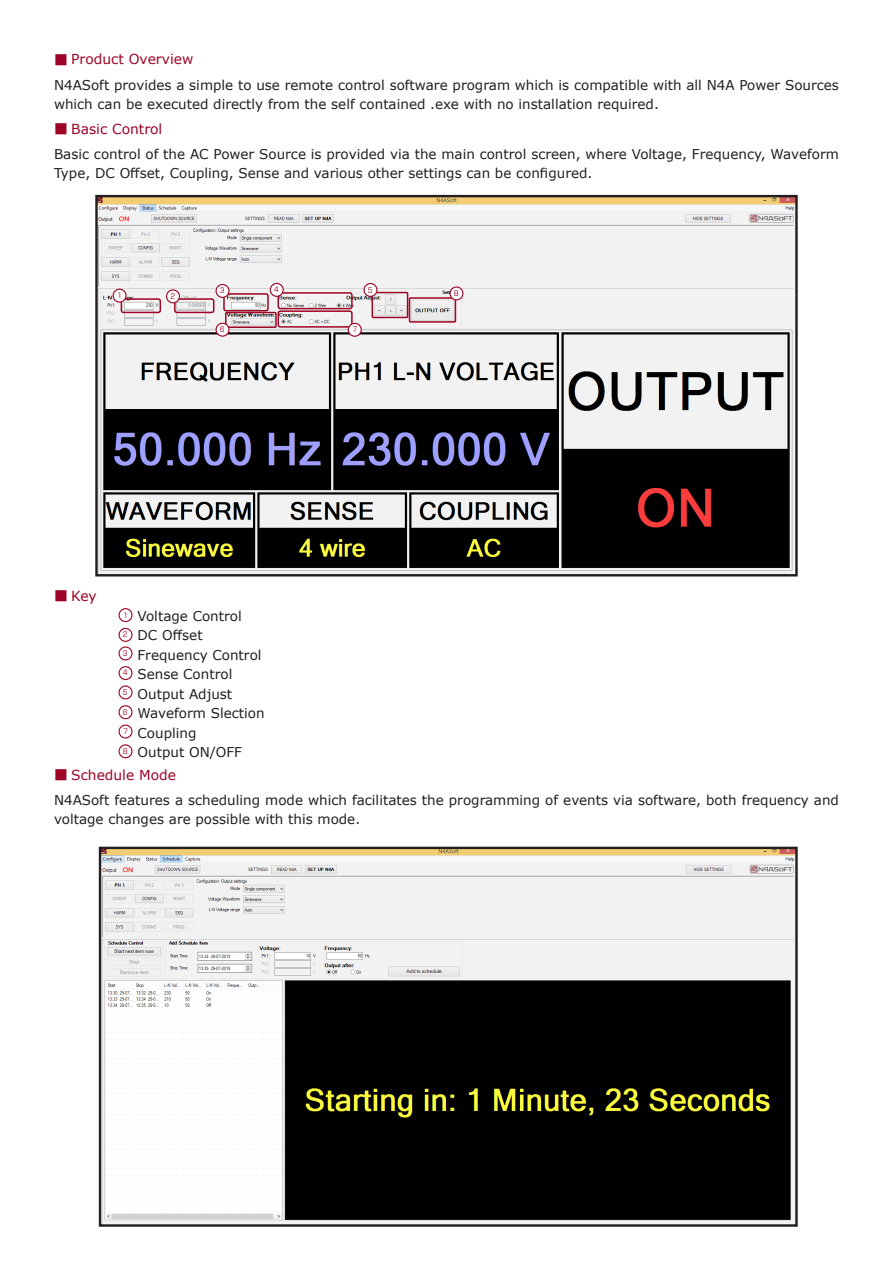
<style>
.page{position:relative;width:893px;height:1263px;background:#fff}
.page>*{position:absolute;margin:0;border:0;box-sizing:border-box;transform-origin:0 0}
.見出し1{font:13.8px "Verdana";color:#9d0425}
.本文_L9_13{font:13.5px/19.5px "Verdana";color:#231f20}
.t1{font:7.95px "Industry";color:#9d0425}
.s1{font-family:"Koz Go Pr 6 N"}
</style>
<div class="page">
<img style="left:98px;top:198px;width:697px;height:375px">
<div style="left:95px;top:195px;width:703px;height:381px;border:2px solid #231f20"></div>
<div style="left:121px;top:298px;width:40px;height:15px;border:2px solid #9d0425;border-radius:2px"></div>
<div style="left:223px;top:293px;width:46px;height:18px;border:2px solid #9d0425;border-radius:2px"></div>
<div style="left:174px;top:298px;width:40px;height:15px;border:2px solid #9d0425;border-radius:2px"></div>
<div style="left:372px;top:292px;width:36px;height:26px;border:2px solid #9d0425"></div>
<div style="left:277px;top:292px;width:76px;height:17px;border:2px solid #9d0425;border-radius:2px"></div>
<div style="left:277px;top:310px;width:76px;height:18px;border:2px solid #9d0425;border-radius:2px"></div>
<div style="left:409px;top:297px;width:47px;height:26px;border:2px solid #9d0425"></div>
<div style="left:225px;top:312px;width:52px;height:16px;border:2px solid #9d0425"></div>
<div style="left:113px;top:289px;width:13px;height:13px;background:#fff;border-radius:50%"></div>
<div style="left:113px;top:289px;width:14px;height:14px;border:1px solid #9d0425;border-radius:50%"></div>
<div style="left:167px;top:290px;width:12px;height:13px;background:#fff;border-radius:50%"></div>
<div style="left:166px;top:289px;width:14px;height:14px;border:1px solid #9d0425;border-radius:50%"></div>
<svg style="left:216px;top:284px;width:13px;height:13px"></svg>
<div style="left:216px;top:284px;width:14px;height:14px;border:1px solid #9d0425;border-radius:50%"></div>
<div style="left:270px;top:283px;width:13px;height:13px;background:#fff;border-radius:50%"></div>
<div style="left:270px;top:283px;width:14px;height:14px;border:1px solid #9d0425;border-radius:50%"></div>
<div style="left:364px;top:283px;width:13px;height:13px;background:#fff;border-radius:50%"></div>
<div style="left:363px;top:283px;width:14px;height:14px;border:1px solid #9d0425;border-radius:50%"></div>
<div style="left:216px;top:323px;width:13px;height:13px;background:#fff;border-radius:50%"></div>
<div style="left:216px;top:323px;width:14px;height:14px;border:1px solid #9d0425;border-radius:50%"></div>
<div style="left:348px;top:323px;width:13px;height:13px;background:#fff;border-radius:50%"></div>
<div style="left:348px;top:323px;width:14px;height:14px;border:1px solid #9d0425;border-radius:50%"></div>
<svg style="left:450px;top:287px;width:13px;height:13px"></svg>
<div style="left:449px;top:286px;width:14px;height:14px;border:1px solid #9d0425;border-radius:50%"></div>
<div style="left:119px;top:608px;width:14px;height:14px;border:1px solid #9d0425;border-radius:50%"></div>
<div style="left:119px;top:628px;width:14px;height:14px;border:1px solid #9d0425;border-radius:50%"></div>
<svg style="left:119px;top:647px;width:13px;height:13px"></svg>
<div style="left:119px;top:646px;width:14px;height:14px;border:1px solid #9d0425;border-radius:50%"></div>
<div style="left:119px;top:666px;width:14px;height:14px;border:1px solid #9d0425;border-radius:50%"></div>
<svg style="left:119px;top:686px;width:13px;height:13px"></svg>
<div style="left:119px;top:685px;width:14px;height:14px;border:1px solid #9d0425;border-radius:50%"></div>
<div style="left:119px;top:705px;width:14px;height:14px;border:1px solid #9d0425;border-radius:50%"></div>
<svg style="left:119px;top:725px;width:13px;height:13px"></svg>
<div style="left:119px;top:724px;width:14px;height:14px;border:1px solid #9d0425;border-radius:50%"></div>
<div style="left:119px;top:744px;width:14px;height:14px;border:1px solid #9d0425;border-radius:50%"></div>
<img style="left:102px;top:850px;width:693px;height:374px">
<div style="left:99px;top:847px;width:699px;height:380px;border:2px solid #231f20"></div>
<p class="見出し1" style="left:54px;top:50px;width:141px"><span class="s1">■</span> Product Overview</p>
<p class="本文_L9_13" style="left:54px;top:75px;width:786px">N4ASoft provides a simple to use remote control software program which is compatible with all N4A Power Sources which can be executed directly from the self contained .exe with no installation required.</p>
<p class="見出し1" style="left:54px;top:119px;width:110px"><span class="s1">■</span> Basic Control</p>
<p class="本文_L9_13" style="left:54px;top:144px;width:786px">Basic control of the AC Power Source is provided via the main control screen, where Voltage, Frequency, Waveform<br>Type, DC Offset, Coupling, Sense and various other settings can be configured.</p>
<p class="t1" style="left:118px;top:291px;width:4px">1</p>
<p class="t1" style="left:170px;top:291px;width:6px">2</p>
<p class="t1" style="left:220px;top:286px;width:6px">3</p>
<p class="t1" style="left:274px;top:285px;width:6px">4</p>
<p class="t1" style="left:368px;top:285px;width:6px">5</p>
<p class="t1" style="left:220px;top:325px;width:6px">6</p>
<p class="t1" style="left:353px;top:325px;width:6px">7</p>
<p class="t1" style="left:454px;top:289px;width:6px">8</p>
<p class="見出し1" style="left:54px;top:586px;width:44px"><span class="s1">■</span> Key</p>
<p class="t1" style="left:124px;top:610px;width:4px">1</p>
<p class="t1" style="left:123px;top:630px;width:6px">2</p>
<p class="t1" style="left:123px;top:648px;width:6px">3</p>
<p class="t1" style="left:123px;top:668px;width:6px">4</p>
<p class="t1" style="left:123px;top:688px;width:6px">5</p>
<p class="t1" style="left:123px;top:707px;width:6px">6</p>
<p class="t1" style="left:123px;top:727px;width:6px">7</p>
<p class="t1" style="left:123px;top:746px;width:6px">8</p>
<p class="本文_L9_13" style="left:138px;top:606px;width:106px">Voltage Control</p>
<p class="本文_L9_13" style="left:138px;top:625px;width:67px">DC Offset</p>
<p class="本文_L9_13" style="left:138px;top:645px;width:126px">Frequency Control</p>
<p class="本文_L9_13" style="left:138px;top:664px;width:96px">Sense Control</p>
<p class="本文_L9_13" style="left:138px;top:684px;width:96px">Output Adjust</p>
<p class="本文_L9_13" style="left:138px;top:703px;width:128px">Waveform Slection</p>
<p class="本文_L9_13" style="left:138px;top:723px;width:60px">Coupling</p>
<p class="本文_L9_13" style="left:138px;top:742px;width:106px">Output ON/OFF</p>
<p class="見出し1" style="left:54px;top:765px;width:124px"><span class="s1">■</span> Schedule Mode</p>
<p class="本文_L9_13" style="left:54px;top:790px;width:786px">N4ASoft features a scheduling mode which facilitates the programming of events via software, both frequency and voltage changes are possible with this mode.</p>
</div>
